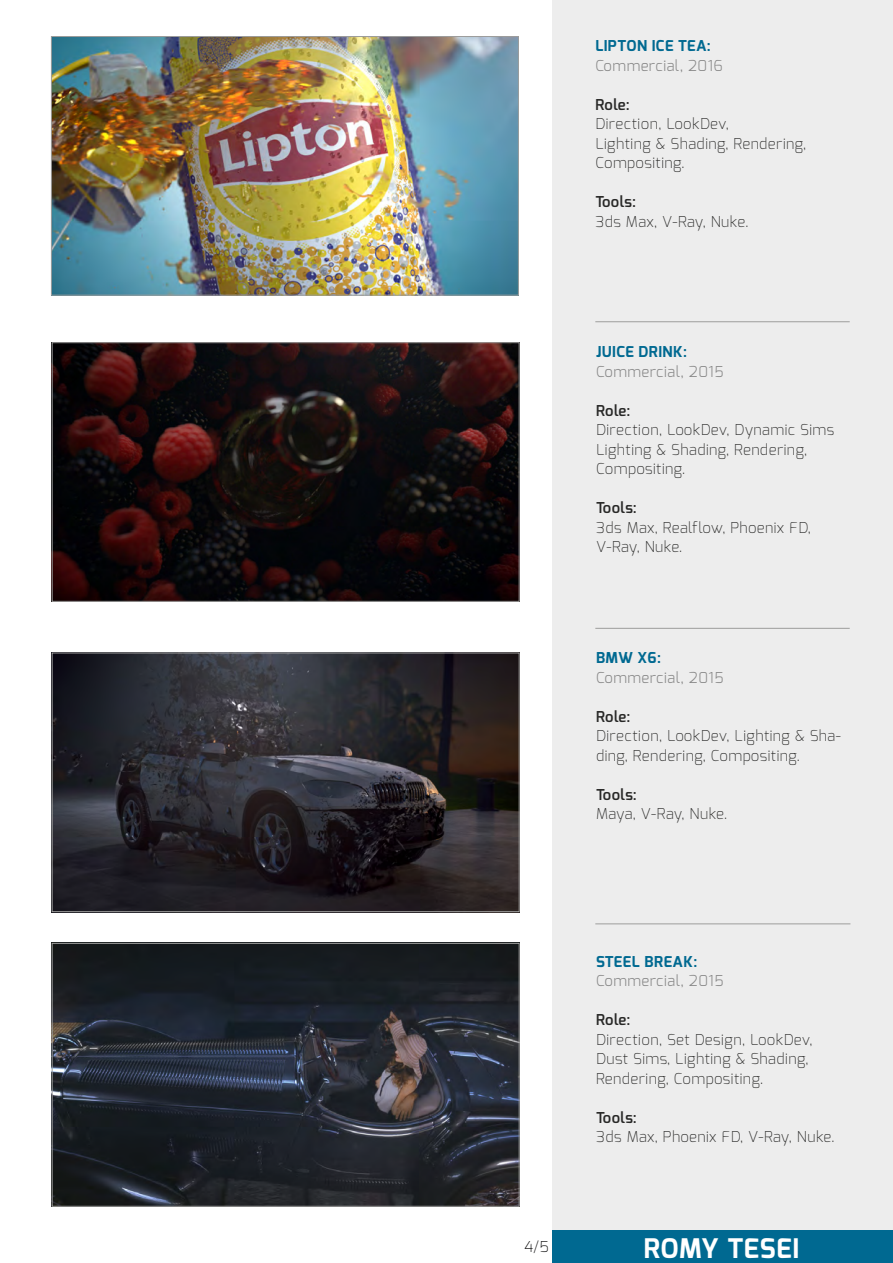
<style>
.page{position:relative;width:893px;height:1263px;background:#fff}
.page>*{position:absolute;margin:0;border:0;box-sizing:border-box;transform-origin:0 0}
.t1{font:700 27px "Exo";letter-spacing:.02em;color:#fff}
.t2{font:200 15px/19.5px "Exo";letter-spacing:.03em;color:#282827}
.t3{font:300 15px "Exo";letter-spacing:.03em;color:#878787}
.t4{font:600 15px "Exo";letter-spacing:.01em;color:#282827}
.t5{font:700 15px "Exo";letter-spacing:.03em;color:#006991}
.t6{font:200 15px "Exo";color:#020203}
</style>
<div class="page">
<div style="left:553px;top:0;width:340px;height:1263px;background:#ededed"></div>
<hr style="left:595px;top:628px;width:255px;height:1px;background:#9d9d9c">
<hr style="left:595px;top:321px;width:255px;height:1px;background:#9d9d9c">
<hr style="left:595px;top:923px;width:255px;height:1px;background:#9d9d9c">
<img style="left:54px;top:945px;width:463px;height:259px">
<div style="left:52px;top:943px;width:467px;height:263px;border:1px solid #9d9d9c"></div>
<div style="left:553px;top:1230px;width:340px;height:33px;background:#006991"></div>
<img style="left:54px;top:655px;width:463px;height:255px">
<div style="left:52px;top:653px;width:467px;height:259px;border:1px solid #9d9d9c"></div>
<img style="left:54px;top:344px;width:463px;height:256px">
<div style="left:52px;top:342px;width:467px;height:260px;border:1px solid #9d9d9c"></div>
<img style="left:53px;top:38px;width:464px;height:256px">
<div style="left:51px;top:36px;width:468px;height:260px;border:1px solid #9d9d9c"></div>
<p class="t5" style="left:595px;top:36px;width:117px">LIPTON ICE TEA:</p>
<p class="t3" style="left:595px;top:56px;width:129px">Commercial, 2016</p>
<p class="t4" style="left:595px;top:95px;width:36px">Role:</p>
<p class="t2" style="left:595px;top:114px;width:212px">Direction, LookDev,<br>Lighting &amp; Shading, Rendering,<br>Compositing.</p>
<p class="t4" style="left:595px;top:192px;width:42px">Tools:</p>
<p class="t2" style="left:595px;top:211px;width:155px">3ds Max, V-Ray, Nuke.</p>
<p class="t5" style="left:596px;top:342px;width:92px">JUICE DRINK:</p>
<p class="t3" style="left:596px;top:362px;width:129px">Commercial, 2015</p>
<p class="t4" style="left:596px;top:401px;width:36px">Role:</p>
<p class="t2" style="left:596px;top:420px;width:240px">Direction, LookDev, Dynamic Sims<br>Lighting &amp; Shading, Rendering,<br>Compositing.</p>
<p class="t4" style="left:596px;top:498px;width:42px">Tools:</p>
<p class="t2" style="left:596px;top:518px;width:216px">3ds Max, Realflow, Phoenix FD,<br>V-Ray, Nuke.</p>
<p class="t5" style="left:596px;top:648px;width:67px">BMW X6:</p>
<p class="t3" style="left:596px;top:667px;width:129px">Commercial, 2015</p>
<p class="t4" style="left:596px;top:706px;width:36px">Role:</p>
<p class="t2" style="left:596px;top:726px;width:246px">Direction, LookDev, Lighting &amp; Sha&shy;ding, Rendering, Compositing.</p>
<p class="t4" style="left:596px;top:784px;width:42px">Tools:</p>
<p class="t2" style="left:596px;top:804px;width:133px">Maya, V-Ray, Nuke.</p>
<p class="t5" style="left:596px;top:951px;width:103px">STEEL BREAK:</p>
<p class="t3" style="left:596px;top:971px;width:129px">Commercial, 2015</p>
<p class="t4" style="left:596px;top:1010px;width:36px">Role:</p>
<p class="t2" style="left:596px;top:1029px;width:218px">Direction, Set Design, LookDev,<br>Dust Sims, Lighting &amp; Shading,<br>Rendering, Compositing.</p>
<p class="t4" style="left:596px;top:1107px;width:42px">Tools:</p>
<p class="t2" style="left:596px;top:1127px;width:240px">3ds Max, Phoenix FD, V-Ray, Nuke.</p>
<p class="t6" style="left:524px;top:1237px;width:26px">4/5</p>
<h1 class="t1" style="left:644px;top:1230px;width:157px">ROMY TESEI</h1>
</div>
